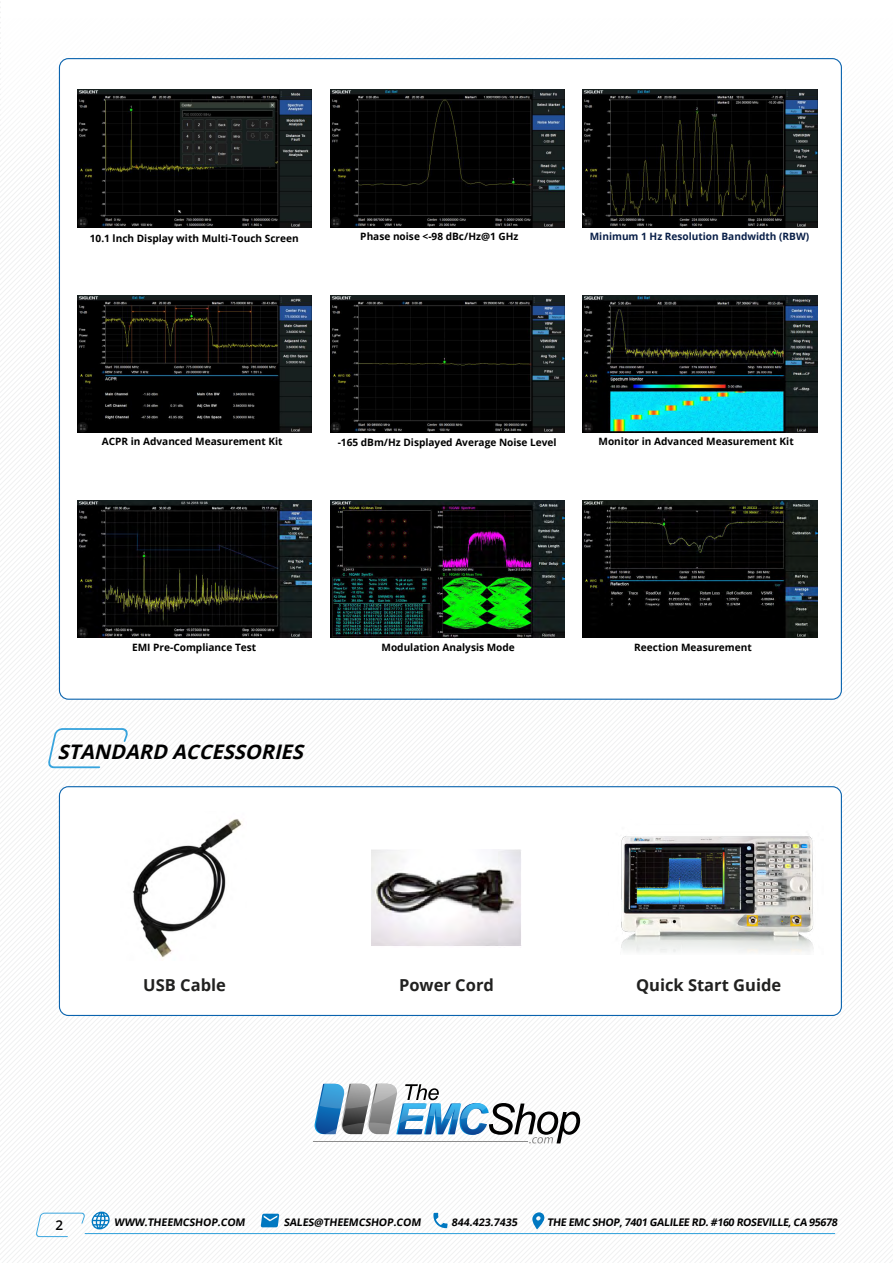
<style>
.page{position:relative;width:893px;height:1263px;background:#fff}
.page>*{position:absolute;margin:0;border:0;box-sizing:border-box;transform-origin:0 0}
.t1{font:italic 700 20.1px "Open Sans";color:#000}
.t2{font:700 16.5px "Open Sans";color:#212120}
.t3{font:600 13.5px "Open Sans";color:#000}
.t4{font:700 10.5px "Open Sans";color:#000}
.t5{font:700 10.05px "Open Sans";color:#000}
.t6{font:700 10.05px "Open Sans";color:#091f48}
</style>
<div class="page">
<svg style="left:601px;top:971px;width:292px;height:292px"></svg>
<svg style="left:622px;top:992px;width:271px;height:271px"></svg>
<svg style="left:627px;top:997px;width:266px;height:266px"></svg>
<svg style="left:632px;top:1002px;width:261px;height:261px"></svg>
<svg style="left:637px;top:1007px;width:256px;height:256px"></svg>
<svg style="left:643px;top:1012px;width:250px;height:251px"></svg>
<svg style="left:647px;top:1017px;width:246px;height:246px"></svg>
<svg style="left:653px;top:1023px;width:240px;height:240px"></svg>
<svg style="left:658px;top:1028px;width:235px;height:235px"></svg>
<svg style="left:663px;top:1033px;width:230px;height:230px"></svg>
<svg style="left:668px;top:1038px;width:225px;height:225px"></svg>
<svg style="left:673px;top:1043px;width:220px;height:220px"></svg>
<svg style="left:678px;top:1048px;width:215px;height:215px"></svg>
<svg style="left:683px;top:1053px;width:210px;height:210px"></svg>
<hr style="left:85px;top:1233px;width:750px;height:1px;background:#39a4dc">
<svg style="left:531px;top:1212px;width:14px;height:17px"></svg>
<svg style="left:432px;top:1213px;width:17px;height:15px"></svg>
<svg style="left:261px;top:1214px;width:18px;height:13px"></svg>
<svg style="left:35px;top:1211px;width:76px;height:26px"></svg>
<div style="left:59px;top:787px;width:782px;height:228px;background:#fff;border-radius:9px"></div>
<div style="left:59px;top:786px;width:783px;height:230px;border:1px solid #0b64ae;border-radius:9px"></div>
<svg style="left:46px;top:727px;width:84px;height:42px"></svg>
<img style="left:621px;top:834px;width:193px;height:119px">
<img style="left:132px;top:819px;width:111px;height:139px">
<img style="left:372px;top:850px;width:149px;height:96px">
<div style="left:76px;top:89px;width:237px;height:186px;border:1px solid #fff"></div>
<img style="left:78px;top:90px;width:234px;height:138px">
<div style="left:329px;top:89px;width:237px;height:186px;border:1px solid #fff"></div>
<img style="left:330px;top:90px;width:234px;height:138px">
<div style="left:581px;top:89px;width:237px;height:186px;border:1px solid #fff"></div>
<img style="left:583px;top:90px;width:234px;height:138px">
<div style="left:76px;top:294px;width:237px;height:186px;border:1px solid #fff"></div>
<img style="left:78px;top:295px;width:234px;height:138px">
<div style="left:329px;top:294px;width:237px;height:186px;border:1px solid #fff"></div>
<img style="left:330px;top:295px;width:234px;height:138px">
<div style="left:581px;top:294px;width:237px;height:186px;border:1px solid #fff"></div>
<img style="left:583px;top:295px;width:234px;height:138px">
<img style="left:78px;top:500px;width:234px;height:138px">
<img style="left:330px;top:500px;width:234px;height:138px">
<img style="left:583px;top:500px;width:234px;height:138px">
<svg style="left:313px;top:1084px;width:267px;height:59px"></svg>
<hr style="left:313px;top:1141px;width:215px;height:1px;background:#8c8c8c">
<p class="t5" style="left:90px;top:231px;width:210px">10.1 lnch Display with Multi-Touch Screen</p>
<p class="t5" style="left:360px;top:229px;width:160px">Phase noise &lt;-98 dBc/Hz@1 GHz</p>
<p class="t6" style="left:590px;top:230px;width:221px">Minimum 1 Hz Resolution Bandwidth (RBW)</p>
<p class="t5" style="left:102px;top:434px;width:182px">ACPR in Advanced Measurement Kit</p>
<p class="t5" style="left:338px;top:435px;width:220px">-165 dBm/Hz Displayed Average Noise Level</p>
<p class="t5" style="left:598px;top:434px;width:197px">Monitor in Advanced Measurement Kit</p>
<p class="t5" style="left:132px;top:640px;width:126px">EMI Pre-Compliance Test</p>
<p class="t5" style="left:381px;top:640px;width:135px">Modulation Analysis Mode</p>
<p class="t5" style="left:634px;top:640px;width:119px">Reection Measurement</p>
<h1 class="t1" style="left:57px;top:737px;width:253px">STANDARD ACCESSORIES</h1>
<h2 class="t2" style="left:143px;top:974px;width:84px">USB Cable</h2>
<h2 class="t2" style="left:399px;top:974px;width:96px">Power Cord</h2>
<h2 class="t2" style="left:636px;top:974px;width:147px">Quick Start Guide</h2>
<h3 class="t3" style="left:56px;top:1216px;width:9px">2</h3>
<p class="t4" style="left:114px;top:1214px;width:134px">WWW.THEEMCSHOP.COM</p>
<p class="t4" style="left:284px;top:1214px;width:140px">SALES@THEEMCSHOP.COM</p>
<p class="t4" style="left:452px;top:1214px;width:69px">844.423.7435</p>
<p class="t4" style="left:547px;top:1214px;width:294px">THE EMC SHOP,7401 GALILEE RD.#160 ROSEVILLE,CA 95678</p>
</div>
